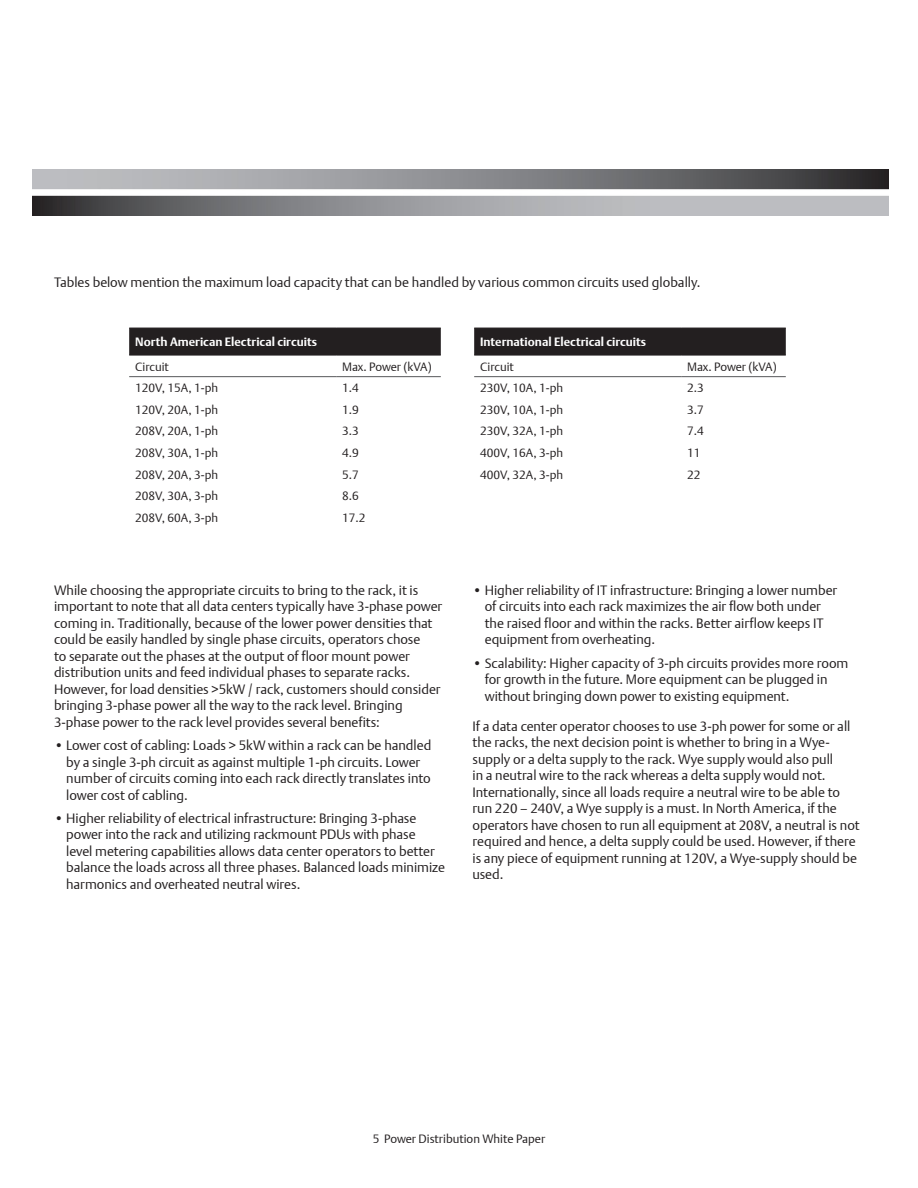
<style>
.page{position:relative;width:918px;height:1188px;background:#fff}
.page>*{position:absolute;margin:0;border:0;box-sizing:border-box;transform-origin:0 0}
.t1{font:300 13.5px/16.5px "DTL Argo T";color:#231f20}
.Bullets_08{font:300 12px "DTL Argo T";color:#231f20}
.t2{font:700 12px "DTL Argo T";color:#fff}
</style>
<div class="page">
<img style="left:32px;top:169px;width:857px;height:47px">
<div style="left:129px;top:329px;width:312px;height:26px;background:#231f20"></div>
<hr style="left:129px;top:328px;width:207px;height:1px;background:#231f20">
<hr style="left:336px;top:328px;width:105px;height:1px;background:#231f20">
<hr style="left:129px;top:355px;width:207px;height:1px;background:#231f20">
<hr style="left:336px;top:355px;width:105px;height:1px;background:#231f20">
<hr style="left:129px;top:376px;width:207px;height:1px;background:#57585a">
<hr style="left:336px;top:376px;width:105px;height:1px;background:#57585a">
<div style="left:474px;top:329px;width:312px;height:26px;background:#231f20"></div>
<hr style="left:474px;top:328px;width:207px;height:1px;background:#231f20">
<hr style="left:681px;top:328px;width:105px;height:1px;background:#231f20">
<hr style="left:474px;top:355px;width:207px;height:1px;background:#231f20">
<hr style="left:681px;top:355px;width:105px;height:1px;background:#231f20">
<hr style="left:474px;top:376px;width:207px;height:1px;background:#57585a">
<hr style="left:681px;top:376px;width:105px;height:1px;background:#57585a">
<p class="t1" style="left:54px;top:274px;width:648px">Tables below mention the maximum load capacity that can be handled by various common circuits used globally.</p>
<p class="t2" style="left:135px;top:335px;width:183px">North American Electrical circuits</p>
<p class="Bullets_08" style="left:135px;top:359px;width:35px">Circuit</p>
<p class="Bullets_08" style="left:342px;top:359px;width:91px">Max. Power (kVA)</p>
<p class="Bullets_08" style="left:135px;top:381px;width:85px">120V, 15A, 1-ph</p>
<p class="Bullets_08" style="left:342px;top:381px;width:18px">1.4</p>
<p class="Bullets_08" style="left:135px;top:402px;width:85px">120V, 20A, 1-ph</p>
<p class="Bullets_08" style="left:342px;top:402px;width:18px">1.9</p>
<p class="Bullets_08" style="left:135px;top:424px;width:85px">208V, 20A, 1-ph</p>
<p class="Bullets_08" style="left:342px;top:424px;width:18px">3.3</p>
<p class="Bullets_08" style="left:135px;top:445px;width:85px">208V, 30A, 1-ph</p>
<p class="Bullets_08" style="left:342px;top:445px;width:18px">4.9</p>
<p class="Bullets_08" style="left:135px;top:467px;width:85px">208V, 20A, 3-ph</p>
<p class="Bullets_08" style="left:342px;top:467px;width:18px">5.7</p>
<p class="Bullets_08" style="left:135px;top:489px;width:85px">208V, 30A, 3-ph</p>
<p class="Bullets_08" style="left:342px;top:489px;width:18px">8.6</p>
<p class="Bullets_08" style="left:135px;top:510px;width:85px">208V, 60A, 3-ph</p>
<p class="Bullets_08" style="left:342px;top:510px;width:25px">17.2</p>
<p class="t1" style="left:54px;top:582px;width:390px">While choosing the appropriate circuits to bring to the rack, it is important to note that all data centers typically have 3-phase power coming in. Traditionally, because of the lower power densities that could be easily handled by single phase circuits, operators chose<br>to separate out the phases at the output of floor mount power distribution units and feed individual phases to separate racks.<br>However, for load densities &gt;5kW / rack, customers should consider bringing 3-phase power all the way to the rack level. Bringing 3-phase power to the rack level provides several benefits:</p>
<p class="t1" style="left:66px;top:737px;width:367px;text-indent:-12px">• Lower cost of cabling: Loads &gt; 5kW within a rack can be handled by a single 3-ph circuit as against multiple 1-ph circuits. Lower number of circuits coming into each rack directly translates into lower cost of cabling.</p>
<p class="t1" style="left:66px;top:810px;width:380px;text-indent:-12px">• Higher reliability of electrical infrastructure: Bringing 3-phase power into the rack and utilizing rackmount PDUs with phase level metering capabilities allows data center operators to better balance the loads across all three phases. Balanced loads minimize harmonics and overheated neutral wires.</p>
<p class="t2" style="left:480px;top:335px;width:168px">International Electrical circuits</p>
<p class="Bullets_08" style="left:480px;top:359px;width:35px">Circuit</p>
<p class="Bullets_08" style="left:687px;top:359px;width:91px">Max. Power (kVA)</p>
<p class="Bullets_08" style="left:480px;top:381px;width:85px">230V, 10A, 1-ph</p>
<p class="Bullets_08" style="left:687px;top:381px;width:18px">2.3</p>
<p class="Bullets_08" style="left:480px;top:402px;width:85px">230V, 10A, 1-ph</p>
<p class="Bullets_08" style="left:687px;top:402px;width:18px">3.7</p>
<p class="Bullets_08" style="left:480px;top:424px;width:85px">230V, 32A, 1-ph</p>
<p class="Bullets_08" style="left:687px;top:424px;width:18px">7.4</p>
<p class="Bullets_08" style="left:480px;top:445px;width:85px">400V, 16A, 3-ph</p>
<p class="Bullets_08" style="left:687px;top:445px;width:15px">11</p>
<p class="Bullets_08" style="left:480px;top:467px;width:85px">400V, 32A, 3-ph</p>
<p class="Bullets_08" style="left:687px;top:467px;width:15px">22</p>
<p class="t1" style="left:485px;top:582px;width:354px;text-indent:-12px">• Higher reliability of IT infrastructure: Bringing a lower number of circuits into each rack maximizes the air flow both under the raised floor and within the racks. Better airflow keeps IT equipment from overheating.</p>
<p class="t1" style="left:485px;top:655px;width:365px;text-indent:-12px">• Scalability: Higher capacity of 3-ph circuits provides more room for growth in the future. More equipment can be plugged in without bringing down power to existing equipment.</p>
<p class="t1" style="left:472px;top:718px;width:389px">If a data center operator chooses to use 3-ph power for some or all the racks, the next decision point is whether to bring in a Wye&shy;supply or a delta supply to the rack. Wye supply would also pull<br>in a neutral wire to the rack whereas a delta supply would not.<br>Internationally, since all loads require a neutral wire to be able to run 220 – 240V, a Wye supply is a must. In North America, if the operators have chosen to run all equipment at 208V, a neutral is not required and hence, a delta supply could be used. However, if there is any piece of equipment running at 120V, a Wye-supply should be used.</p>
<p class="Bullets_08" style="left:373px;top:1131px;width:174px">5 Power Distribution White Paper</p>
</div>
